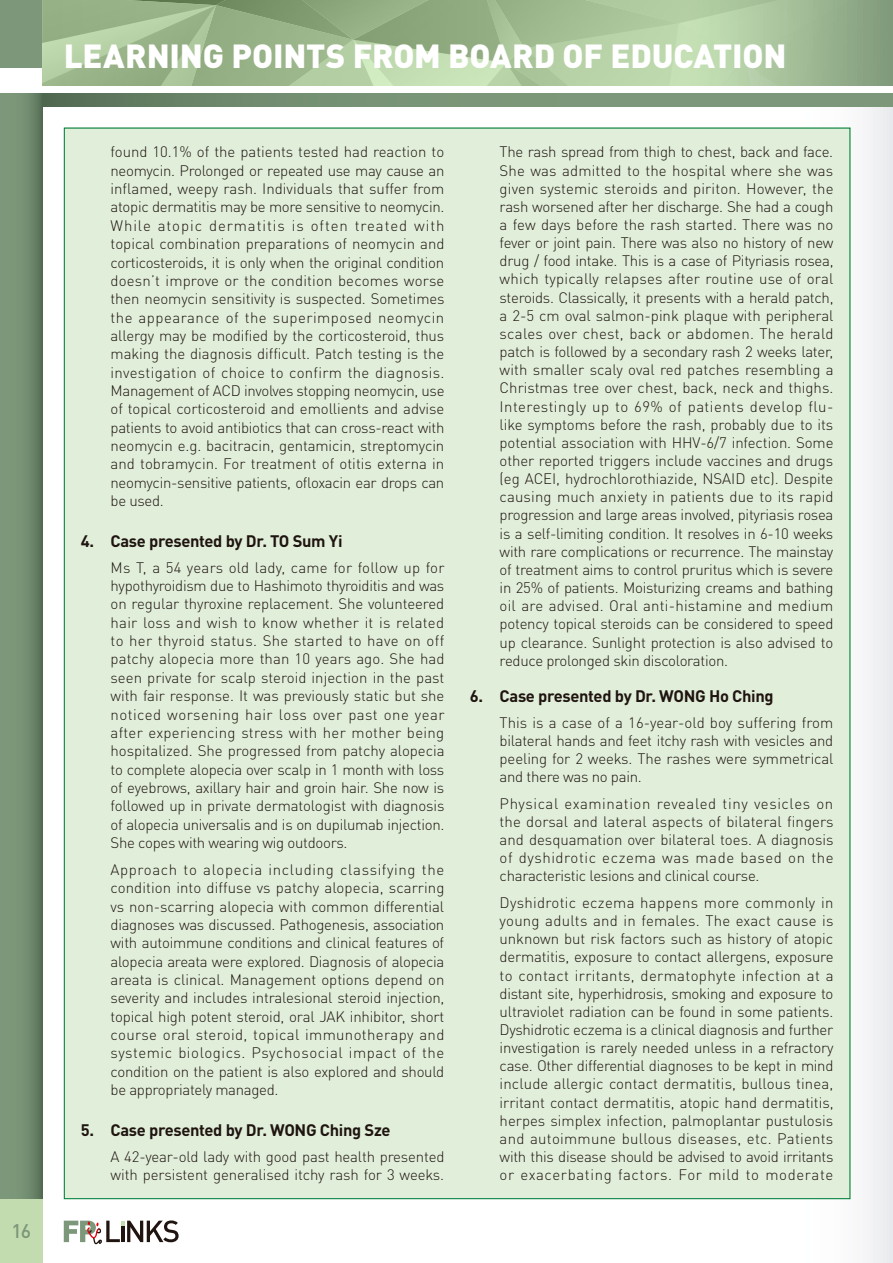
<style>
.page{position:relative;width:893px;height:1263px;background:#fff}
.page>*{position:absolute;margin:0;border:0;box-sizing:border-box;transform-origin:0 0}
.t1{font:900 33px "DIN Pro";letter-spacing:-.005em;color:#fff}
.t2{font:500 19.5px "DIN Pro";color:#7c9779}
.t3{font:700 16.5px "DIN Pro";letter-spacing:-.02em;color:#1f1410}
.t4{font:300 15px/18.1px "DIN Pro";letter-spacing:-.02em;color:#1f1410;text-align:justify}
</style>
<div class="page">
<div style="left:0;top:0;width:43px;height:68px;background:#7c9779"></div>
<div style="left:43px;top:106px;width:850px;height:1157px;background:linear-gradient(to bottom,#f4f5f6,#f6f7f7)"></div>
<svg style="left:43px;top:0;width:850px;height:85px;background:#a4be94"></svg>
<div style="left:0;top:94px;width:43px;height:1105px;background:linear-gradient(to right,#85a181,#607a60)"></div>
<svg style="left:43px;top:94px;width:850px;height:12px;background:#738e71"></svg>
<div style="left:0;top:1199px;width:43px;height:64px;background:#c2dcb0"></div>
<svg style="left:64px;top:1220px;width:115px;height:24px"></svg>
<div style="left:64px;top:128px;width:786px;height:1071px;background:#e1efda"></div>
<h2 class="t2" style="left:11px;top:1215px;width:21px">16</h2>
<h1 class="t1" style="left:64px;top:27px;width:724px">LEARNING POINTS FROM BOARD OF EDUCATION</h1>
<p class="t4" style="left:111px;top:142px;width:335px">found 10.1% of the patients tested had reaction to neomycin. Prolonged or repeated use may cause an inflamed, weepy rash. Individuals that suffer from atopic dermatitis may be more sensitive to neomycin.<br>While atopic dermatitis is often treated with topical combination preparations of neomycin and corticosteroids, it is only when the original condition doesn’t improve or the condition becomes worse then neomycin sensitivity is suspected. Sometimes the appearance of the superimposed neomycin allergy may be modified by the corticosteroid, thus making the diagnosis difficult. Patch testing is the investigation of choice to confirm the diagnosis.<br>Management of ACD involves stopping neomycin, use of topical corticosteroid and emollients and advise patients to avoid antibiotics that can cross-react with neomycin e.g. bacitracin, gentamicin, streptomycin and tobramycin. For treatment of otitis externa in neomycin-sensitive patients, ofloxacin ear drops can be used.</p>
<p class="t3" style="left:81px;top:527px;width:263px">4. Case presented by Dr. TO Sum Yi</p>
<p class="t4" style="left:111px;top:557px;width:335px">Ms T, a 54 years old lady, came for follow up for hypothyroidism due to Hashimoto thyroiditis and was on regular thyroxine replacement. She volunteered hair loss and wish to know whether it is related to her thyroid status. She started to have on off patchy alopecia more than 10 years ago. She had seen private for scalp steroid injection in the past with fair response. It was previously static but she noticed worsening hair loss over past one year after experiencing stress with her mother being hospitalized. She progressed from patchy alopecia to complete alopecia over scalp in 1 month with loss of eyebrows, axillary hair and groin hair. She now is followed up in private dermatologist with diagnosis of alopecia universalis and is on dupilumab injection.<br>She copes with wearing wig outdoors.</p>
<p class="t4" style="left:111px;top:859px;width:335px">Approach to alopecia including classifying the condition into diffuse vs patchy alopecia, scarring vs non-scarring alopecia with common differential diagnoses was discussed. Pathogenesis, association with autoimmune conditions and clinical features of alopecia areata were explored. Diagnosis of alopecia areata is clinical. Management options depend on severity and includes intralesional steroid injection, topical high potent steroid, oral JAK inhibitor, short course oral steroid, topical immunotherapy and systemic biologics. Psychosocial impact of the condition on the patient is also explored and should be appropriately managed.</p>
<p class="t3" style="left:81px;top:1116px;width:311px">5. Case presented by Dr. WONG Ching Sze</p>
<p class="t4" style="left:111px;top:1146px;width:335px">A 42-year-old lady with good past health presented with persistent generalised itchy rash for 3 weeks.</p>
<p class="t4" style="left:500px;top:142px;width:335px">The rash spread from thigh to chest, back and face.<br>She was admitted to the hospital where she was given systemic steroids and piriton. However, the rash worsened after her discharge. She had a cough a few days before the rash started. There was no fever or joint pain. There was also no history of new drug / food intake. This is a case of Pityriasis rosea, which typically relapses after routine use of oral steroids. Classically, it presents with a herald patch, a 2-5 cm oval salmon-pink plaque with peripheral scales over chest, back or abdomen. The herald patch is followed by a secondary rash 2 weeks later, with smaller scaly oval red patches resembling a Christmas tree over chest, back, neck and thighs.<br>Interestingly up to 69% of patients develop flu&shy;like symptoms before the rash, probably due to its potential association with HHV-6/7 infection. Some other reported triggers include vaccines and drugs (eg ACEI, hydrochlorothiazide, NSAID etc). Despite causing much anxiety in patients due to its rapid progression and large areas involved, pityriasis rosea is a self-limiting condition. It resolves in 6-10 weeks with rare complications or recurrence. The mainstay of treatment aims to control pruritus which is severe in 25% of patients. Moisturizing creams and bathing oil are advised. Oral anti-histamine and medium potency topical steroids can be considered to speed up clearance. Sunlight protection is also advised to reduce prolonged skin discoloration.</p>
<p class="t3" style="left:470px;top:682px;width:305px">6. Case presented by Dr. WONG Ho Ching</p>
<p class="t4" style="left:500px;top:712px;width:335px">This is a case of a 16-year-old boy suffering from bilateral hands and feet itchy rash with vesicles and peeling for 2 weeks. The rashes were symmetrical and there was no pain.</p>
<p class="t4" style="left:500px;top:793px;width:335px">Physical examination revealed tiny vesicles on the dorsal and lateral aspects of bilateral fingers and desquamation over bilateral toes. A diagnosis of dyshidrotic eczema was made based on the characteristic lesions and clinical course.</p>
<p class="t4" style="left:500px;top:892px;width:335px">Dyshidrotic eczema happens more commonly in young adults and in females. The exact cause is unknown but risk factors such as history of atopic dermatitis, exposure to contact allergens, exposure to contact irritants, dermatophyte infection at a distant site, hyperhidrosis, smoking and exposure to ultraviolet radiation can be found in some patients.<br>Dyshidrotic eczema is a clinical diagnosis and further investigation is rarely needed unless in a refractory case. Other differential diagnoses to be kept in mind include allergic contact dermatitis, bullous tinea, irritant contact dermatitis, atopic hand dermatitis, herpes simplex infection, palmoplantar pustulosis and autoimmune bullous diseases, etc. Patients with this disease should be advised to avoid irritants or exacerbating factors. For mild to moderate</p>
</div>
